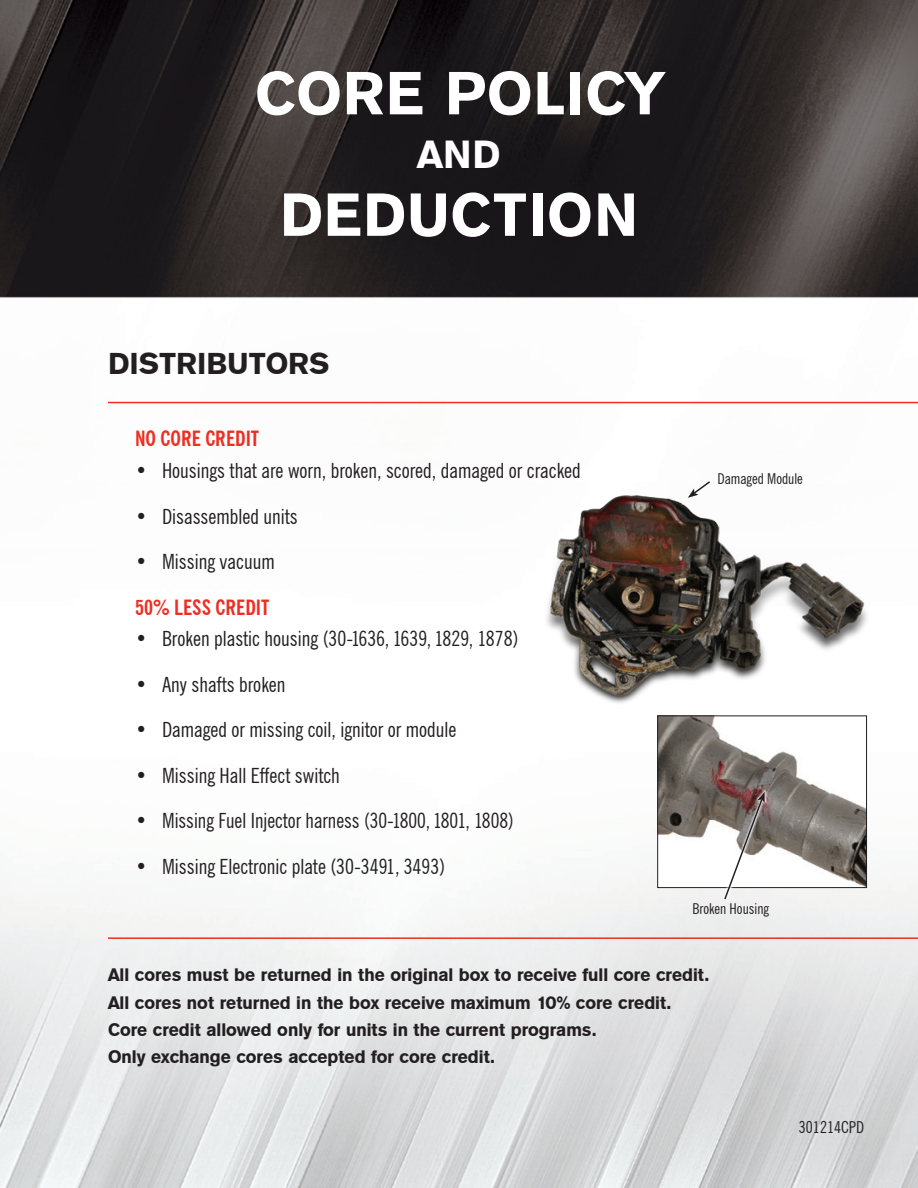
<style>
.page{position:relative;width:918px;height:1188px;background:#fff}
.page>*{position:absolute;margin:0;border:0;box-sizing:border-box;transform-origin:0 0}
.t1{font:60px "Gothic 725 BT Black A";letter-spacing:.02em;color:#fff}
.t2{font:39px "Gothic 725 BT Black A";color:#fff}
.t3{font:30px "Gothic 725 BT Black A";color:#231f20}
.t4{font:condensed 21px "News Gothic BT";color:#231f20}
.t5{font:700 condensed 21px "News Gothic BT";color:#ee2e22}
.t6{font:18px "Gothic 725 BT Black A";color:#231f20}
.t7{font:condensed 16.5px "News Gothic BT";color:#231f20}
.t8{font:condensed 15px "News Gothic BT";color:#231f20}
</style>
<div class="page">
<img style="left:0;top:0;width:918px;height:1188px">
<hr style="left:108px;top:937px;width:810px;height:2px;background:#ee2e22">
<hr style="left:108px;top:402px;width:810px;height:1px;background:#ee2e22">
<img style="left:535px;top:483px;width:335px;height:233px">
<svg style="left:688px;top:480px;width:24px;height:18px"></svg>
<img style="left:659px;top:718px;width:206px;height:168px">
<div style="left:657px;top:716px;width:210px;height:172px;border:1px solid #231f20"></div>
<svg style="left:687px;top:788px;width:115px;height:116px"></svg>
<p class="t1" style="left:255px;top:57px;width:409px">CORE POLICY</p>
<p class="t2" style="left:417px;top:131px;width:85px">AND</p>
<p class="t1" style="left:280px;top:178px;width:360px">DEDUCTION</p>
<p class="t3" style="left:108px;top:345px;width:223px">DISTRIBUTORS</p>
<p class="t5" style="left:135px;top:426px;width:126px">NO CORE CREDIT</p>
<p class="t4" style="left:135px;top:458px;width:447px">• Housings that are worn, broken, scored, damaged or cracked</p>
<p class="t4" style="left:135px;top:503px;width:164px">• Disassembled units</p>
<p class="t4" style="left:135px;top:549px;width:141px">• Missing vacuum</p>
<p class="t5" style="left:135px;top:594px;width:136px">50% LESS CREDIT</p>
<p class="t4" style="left:135px;top:626px;width:385px">• Broken plastic housing (30-1636, 1639, 1829, 1878)</p>
<p class="t4" style="left:135px;top:672px;width:152px">• Any shafts broken</p>
<p class="t4" style="left:135px;top:717px;width:323px">• Damaged or missing coil, ignitor or module</p>
<p class="t4" style="left:135px;top:763px;width:206px">• Missing Hall Effect switch</p>
<p class="t4" style="left:135px;top:808px;width:380px">• Missing Fuel Injector harness (30-1800, 1801, 1808)</p>
<p class="t4" style="left:135px;top:854px;width:312px">• Missing Electronic plate (30-3491, 3493)</p>
<p class="t8" style="left:717px;top:470px;width:87px">Damaged Module</p>
<p class="t8" style="left:692px;top:899px;width:78px">Broken Housing</p>
<p class="t6" style="left:108px;top:963px;width:603px">All cores must be returned in the original box to receive full core credit.</p>
<p class="t6" style="left:108px;top:991px;width:565px">All cores not returned in the box receive maximum 10% core credit.</p>
<p class="t6" style="left:108px;top:1019px;width:491px">Core credit allowed only for units in the current programs.</p>
<p class="t6" style="left:108px;top:1046px;width:389px">Only exchange cores accepted for core credit.</p>
<p class="t7" style="left:799px;top:1117px;width:67px">301214CPD</p>
</div>
